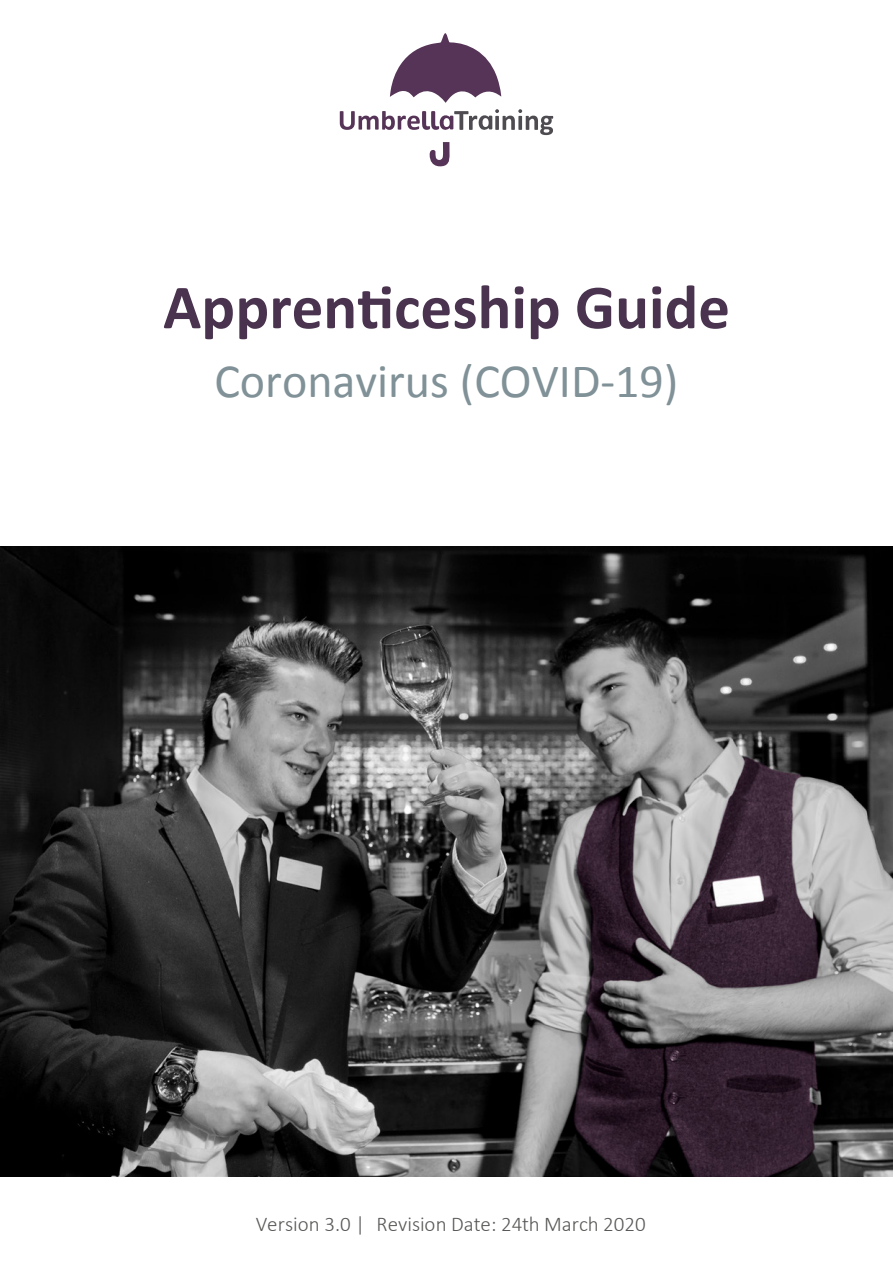
<style>
.page{position:relative;width:893px;height:1263px;background:#fff}
.page>*{position:absolute;margin:0;border:0;box-sizing:border-box;transform-origin:0 0}
.t1{font:700 63px "Calibri";color:#49334e}
.t2{font:48px "Calibri";color:#809197}
.t3{font:300 21px "Calibri";color:#585856}
</style>
<div class="page">
<img style="left:0;top:546px;width:893px;height:630px">
<svg style="left:340px;top:109px;width:213px;height:26px"></svg>
<svg style="left:390px;top:33px;width:111px;height:70px"></svg>
<svg style="left:430px;top:142px;width:20px;height:25px"></svg>
<h1 class="t1" style="left:163px;top:263px;width:568px">Apprenticeship Guide</h1>
<h2 class="t2" style="left:214px;top:347px;width:466px">Coronavirus (COVID-19)</h2>
<p class="t3" style="left:256px;top:1211px;width:392px">Version 3.0 | Revision Date: 24th March 2020</p>
</div>
